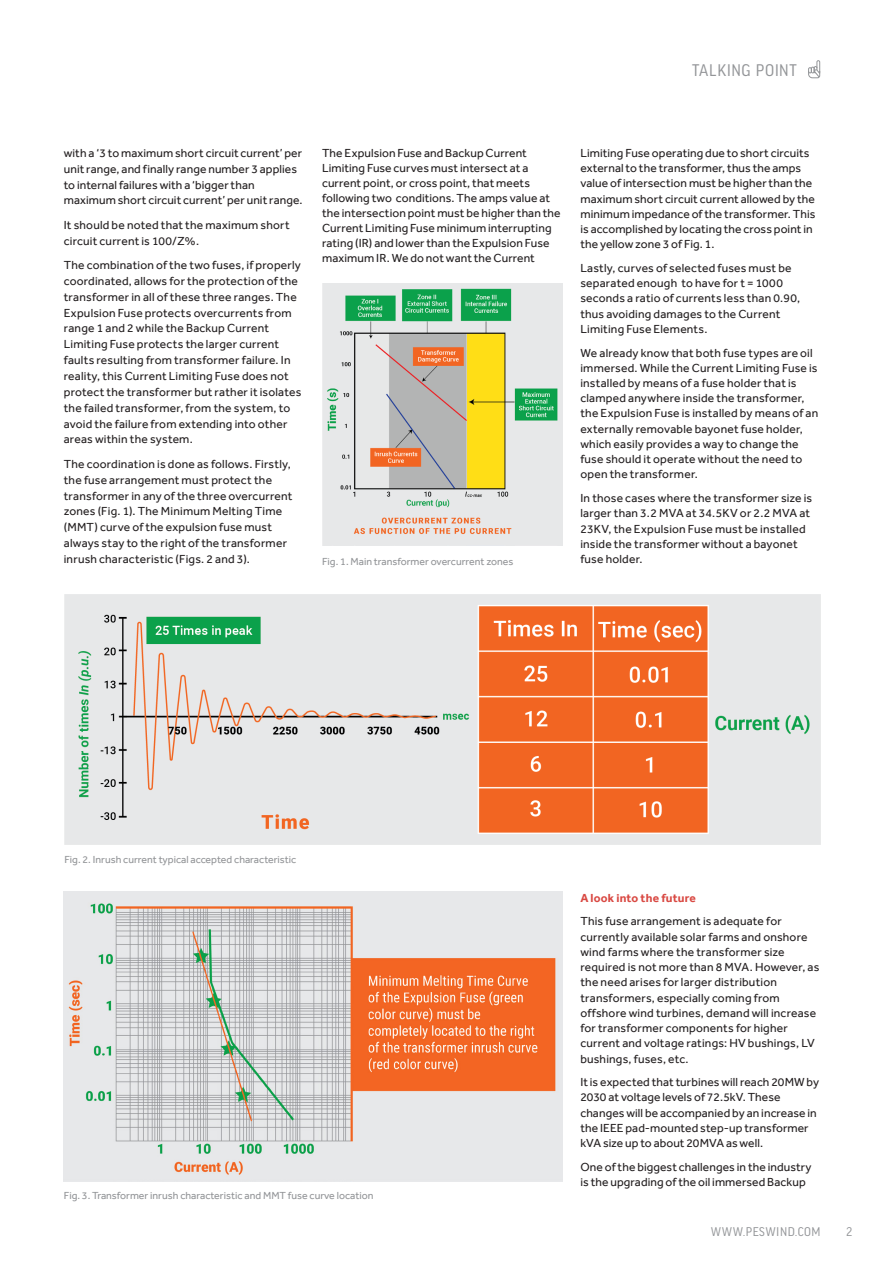
<style>
.page{position:relative;width:893px;height:1263px;background:#fff}
.page>*{position:absolute;margin:0;border:0;box-sizing:border-box;transform-origin:0 0}
.Page_head_2015{font:18px "Good Headline Pro Narr";letter-spacing:.03em;color:#939598}
.t1{font:13.5px "Good Headline Pro Narr";letter-spacing:.035em;color:#939598}
.Body_Copy_2015{font:12px/15.1px "Effra";letter-spacing:.015em;color:#231f20}
.Body_Copy_2015-2{font:700 12px "Effra";letter-spacing:.015em;color:#d94943}
.CAPTIONS{font:10.5px "Effra";color:#939598}
</style>
<div class="page">
<svg style="left:808px;top:60px;width:13px;height:19px"></svg>
<img style="left:322px;top:284px;width:240px;height:262px">
<img style="left:64px;top:594px;width:757px;height:251px">
<img style="left:64px;top:891px;width:498px;height:290px">
<p class="Page_head_2015" style="left:692px;top:61px;width:106px">TALKING POINT</p>
<p class="Body_Copy_2015" style="left:64px;top:145px;width:240px;line-height:15.9px">with a ‘3 to maximum short circuit current’ per unit range, and finally range number 3 applies to internal failures with a ‘bigger than maximum short circuit current’ per unit range.</p>
<p class="Body_Copy_2015" style="left:64px;top:217px;width:227px;line-height:15.9px">It should be noted that the maximum short circuit current is 100/Z%.</p>
<p class="Body_Copy_2015" style="left:64px;top:257px;width:239px;line-height:15.9px">The combination of the two fuses, if properly coordinated, allows for the protection of the transformer in all of these three ranges. The Expulsion Fuse protects overcurrents from range 1 and 2 while the Backup Current Limiting Fuse protects the larger current faults resulting from transformer failure. In reality, this Current Limiting Fuse does not protect the transformer but rather it isolates the failed transformer, from the system, to avoid the failure from extending into other areas within the system.</p>
<p class="Body_Copy_2015" style="left:64px;top:456px;width:230px;line-height:15.9px">The coordination is done as follows. Firstly, the fuse arrangement must protect the transformer in any of the three overcurrent zones (Fig. 1). The Minimum Melting Time (MMT) curve of the expulsion fuse must always stay to the right of the transformer inrush characteristic (Figs. 2 and 3).</p>
<p class="Body_Copy_2015" style="left:322px;top:145px;width:240px">The Expulsion Fuse and Backup Current Limiting Fuse curves must intersect at a current point, or cross point, that meets following two conditions. The amps value at the intersection point must be higher than the Current Limiting Fuse minimum interrupting rating (IR) and lower than the Expulsion Fuse maximum IR. We do not want the Current</p>
<p class="Body_Copy_2015" style="left:580px;top:145px;width:236px">Limiting Fuse operating due to short circuits external to the transformer, thus the amps value of intersection must be higher than the maximum short circuit current allowed by the minimum impedance of the transformer. This is accomplished by locating the cross point in the yellow zone 3 of Fig. 1.</p>
<p class="Body_Copy_2015" style="left:580px;top:260px;width:221px">Lastly, curves of selected fuses must be separated enough to have for t = 1000 seconds a ratio of currents less than 0.90, thus avoiding damages to the Current Limiting Fuse Elements.</p>
<p class="Body_Copy_2015" style="left:580px;top:345px;width:239px">We already know that both fuse types are oil immersed. While the Current Limiting Fuse is installed by means of a fuse holder that is clamped anywhere inside the transformer, the Expulsion Fuse is installed by means of an externally removable bayonet fuse holder, which easily provides a way to change the fuse should it operate without the need to open the transformer.</p>
<p class="Body_Copy_2015" style="left:580px;top:490px;width:233px">In those cases where the transformer size is larger than 3.2 MVA at 34.5KV or 2.2 MVA at 23KV, the Expulsion Fuse must be installed inside the transformer without a bayonet fuse holder.</p>
<p class="CAPTIONS" style="left:322px;top:555px;width:193px">Fig. 1. Main transformer overcurrent zones</p>
<p class="CAPTIONS" style="left:64px;top:853px;width:233px">Fig. 2. Inrush current typical accepted characteristic</p>
<p class="CAPTIONS" style="left:64px;top:1189px;width:311px">Fig. 3. Transformer inrush characteristic and MMT fuse curve location</p>
<p class="Body_Copy_2015-2" style="left:580px;top:890px;width:117px">A look into the future</p>
<p class="Body_Copy_2015" style="left:580px;top:914px;width:240px">This fuse arrangement is adequate for currently available solar farms and onshore wind farms where the transformer size required is not more than 8 MVA. However, as the need arises for larger distribution transformers, especially coming from offshore wind turbines, demand will increase for transformer components for higher current and voltage ratings: HV bushings, LV bushings, fuses, etc.</p>
<p class="Body_Copy_2015" style="left:580px;top:1074px;width:240px">It is expected that turbines will reach 20MW by 2030 at voltage levels of 72.5kV. These changes will be accompanied by an increase in the IEEE pad-mounted step-up transformer kVA size up to about 20MVA as well.</p>
<p class="Body_Copy_2015" style="left:580px;top:1159px;width:233px">One of the biggest challenges in the industry is the upgrading of the oil immersed Backup</p>
<p class="t1" style="left:711px;top:1225px;width:111px">WWW.PESWIND.COM</p>
<p class="t1" style="left:846px;top:1225px;width:8px">2</p>
</div>
